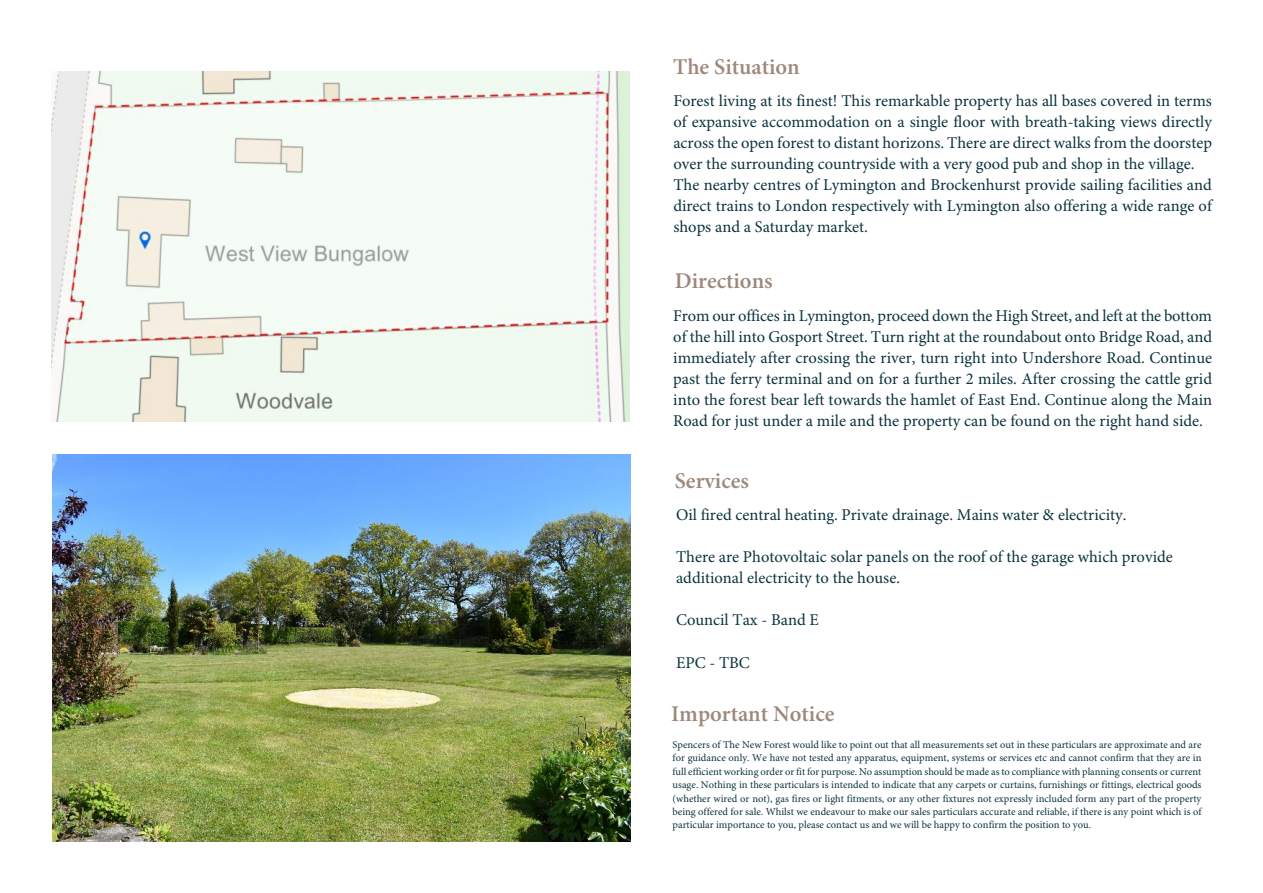
<style>
.page{position:relative;width:1263px;height:893px;background:#fff}
.page>*{position:absolute;margin:0;border:0;box-sizing:border-box;transform-origin:0 0}
.t1{font:600 22.5px "Minion Pro";color:#9e887b}
.t2{font:16.5px/21.1px "Minion Pro";color:#0b333d}
.t3{font:10.5px/13.4px "Minion Pro";color:#0b333d;text-align:justify}
</style>
<div class="page">
<img style="left:51px;top:71px;width:578px;height:350px">
<img style="left:52px;top:454px;width:578px;height:388px">
<h1 class="t1" style="left:673px;top:57px;width:128px">The Situation</h1>
<p class="t2" style="left:673px;top:92px;width:540px">Forest living at its finest! This remarkable property has all bases covered in terms of expansive accommodation on a single floor with breath-taking views directly across the open forest to distant horizons. There are direct walks from the doorstep over the surrounding countryside with a very good pub and shop in the village.<br>The nearby centres of Lymington and Brockenhurst provide sailing facilities and direct trains to London respectively with Lymington also offering a wide range of shops and a Saturday market.</p>
<h1 class="t1" style="left:675px;top:272px;width:99px">Directions</h1>
<p class="t2" style="left:673px;top:306px;width:540px;text-align:justify">From our offices in Lymington, proceed down the High Street, and left at the bottom of the hill into Gosport Street. Turn right at the roundabout onto Bridge Road, and immediately after crossing the river, turn right into Undershore Road. Continue past the ferry terminal and on for a further 2 miles. After crossing the cattle grid into the forest bear left towards the hamlet of East End. Continue along the Main Road for just under a mile and the property can be found on the right hand side.</p>
<h1 class="t1" style="left:675px;top:471px;width:76px">Services</h1>
<p class="t2" style="left:676px;top:506px;width:452px">Oil fired central heating. Private drainage. Mains water &amp; electricity.</p>
<p class="t2" style="left:676px;top:548px;width:498px">There are Photovoltaic solar panels on the roof of the garage which provide additional electricity to the house.</p>
<p class="t2" style="left:676px;top:611px;width:144px">Council Tax - Band E</p>
<p class="t2" style="left:676px;top:653px;width:75px">EPC - TBC</p>
<h1 class="t1" style="left:671px;top:705px;width:165px">Important Notice</h1>
<p class="t3" style="left:673px;top:739px;width:530px">Spencers of The New Forest would like to point out that all measurements set out in these particulars are approximate and are for guidance only. We have not tested any apparatus, equipment, systems or services etc and cannot confirm that they are in full efficient working order or fit for purpose. No assumption should be made as to compliance with planning consents or current usage. Nothing in these particulars is intended to indicate that any carpets or curtains, furnishings or fittings, electrical goods (whether wired or not), gas fires or light fitments, or any other fixtures not expressly included form any part of the property being offered for sale. Whilst we endeavour to make our sales particulars accurate and reliable, if there is any point which is of particular importance to you, please contact us and we will be happy to confirm the position to you.</p>
</div>
